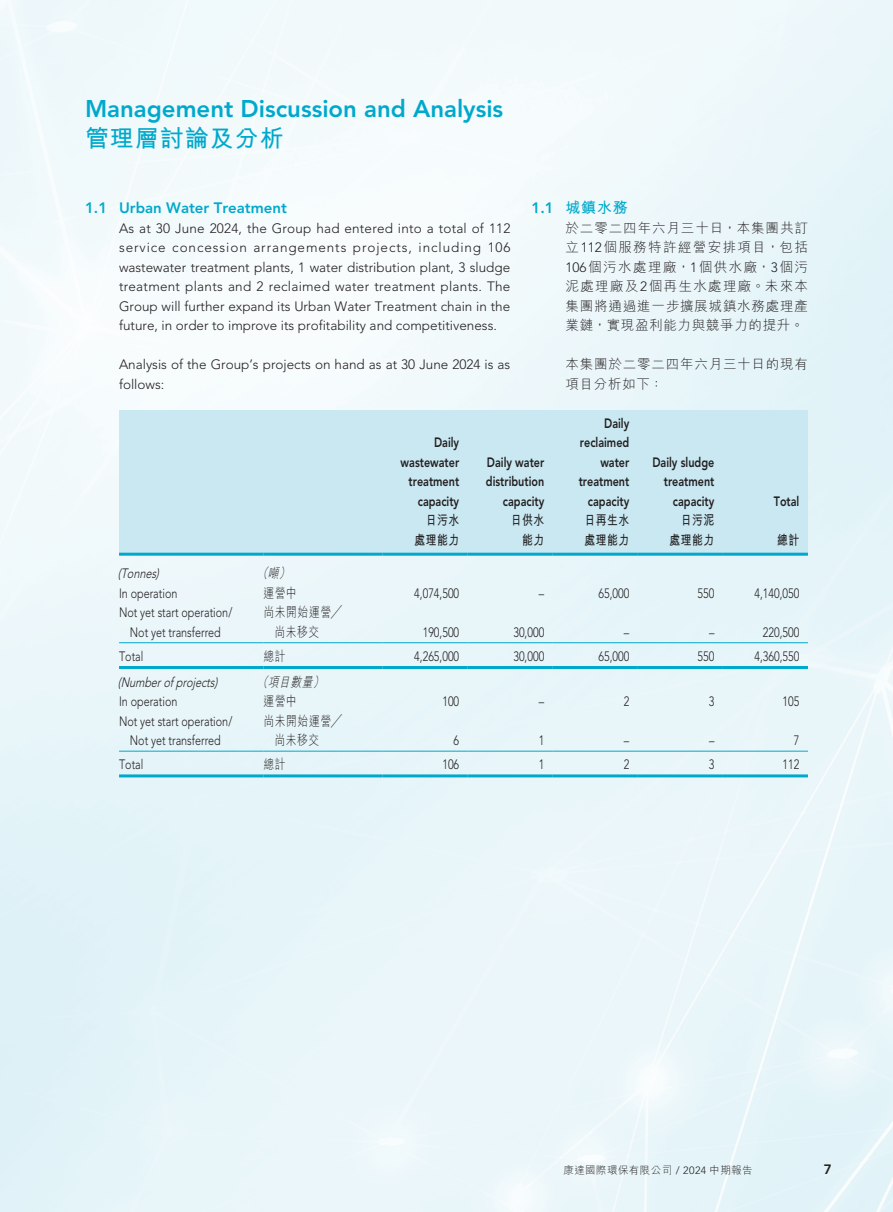
<style>
.page{position:relative;width:893px;height:1212px;background:#fff}
.page>*{position:absolute;margin:0;border:0;box-sizing:border-box;transform-origin:0 0}
.t1{font:800 24px "Avenir LT Std";color:#00a9cc}
.t2{font:700 24px "M Hei HK";letter-spacing:.04em;color:#00a9cc}
._02_H2{font:800 15px "Avenir LT Std";color:#00a9cc}
._02_H2-2{font:700 15px "M Hei HK";color:#00a9cc}
._00_txt{font:300 13.5px/19.5px "Avenir LT Std";color:#231f20;text-align:justify}
._50_Table_txt{font:300 13.5px/19.5px "Avenir LT Std";color:#231f20;text-align:center;scale:.8 1}
._50_Table_txt-2{font:800 13.5px "Avenir LT Std";color:#231f20;scale:.8 1}
._00_txt-2{font:300 13.5px/19.5px "M Hei HK";letter-spacing:.06em;color:#231f20;text-align:justify}
._50_Table_txt-3{font:300 13.5px/19.5px "M Hei HK";letter-spacing:.05em;color:#231f20;scale:.8 1}
._50_Table_txt-4{font:700 13.5px "M Hei HK";letter-spacing:.05em;color:#231f20;scale:.8 1}
._50_Table_txt-5{font:italic 300 13.5px "Avenir LT Std";color:#231f20;scale:.8 1}
._50_Table_txt-6{font:italic 300 13.5px "M Hei HK";color:#231f20;scale:.8 1}
._50_Table_txt-7{font:800 13.5px "Avenir LT Std";color:#231f20}
.t3{font:300 10.5px "M Hei HK";letter-spacing:.04em;color:#231f20}
.s1{font-family:"Avenir LT Std";font-weight:800}
.s2{font-family:"Avenir LT Std"}
</style>
<div class="page">
<div style="left:119px;top:410px;width:689px;height:143px;background:#c9e8f2"></div>
<hr style="left:723px;top:553px;width:85px;height:3px;background:#00a9cc">
<hr style="left:638px;top:553px;width:85px;height:3px;background:#00a9cc">
<hr style="left:553px;top:553px;width:85px;height:3px;background:#00a9cc">
<hr style="left:468px;top:553px;width:85px;height:3px;background:#00a9cc">
<hr style="left:383px;top:553px;width:85px;height:3px;background:#00a9cc">
<hr style="left:264px;top:553px;width:119px;height:3px;background:#00a9cc">
<hr style="left:119px;top:553px;width:145px;height:3px;background:#00a9cc">
<hr style="left:119px;top:642px;width:145px;height:1px;background:#00a9cc">
<hr style="left:264px;top:642px;width:119px;height:1px;background:#00a9cc">
<hr style="left:383px;top:642px;width:85px;height:1px;background:#00a9cc">
<hr style="left:468px;top:642px;width:85px;height:1px;background:#00a9cc">
<hr style="left:553px;top:642px;width:85px;height:1px;background:#00a9cc">
<hr style="left:638px;top:642px;width:85px;height:1px;background:#00a9cc">
<hr style="left:723px;top:642px;width:85px;height:1px;background:#00a9cc">
<hr style="left:119px;top:666px;width:145px;height:3px;background:#00a9cc">
<hr style="left:264px;top:666px;width:119px;height:3px;background:#00a9cc">
<hr style="left:383px;top:666px;width:85px;height:3px;background:#00a9cc">
<hr style="left:468px;top:666px;width:85px;height:3px;background:#00a9cc">
<hr style="left:553px;top:666px;width:85px;height:3px;background:#00a9cc">
<hr style="left:638px;top:666px;width:85px;height:3px;background:#00a9cc">
<hr style="left:723px;top:666px;width:85px;height:3px;background:#00a9cc">
<hr style="left:119px;top:751px;width:145px;height:1px;background:#00a9cc">
<hr style="left:264px;top:751px;width:119px;height:1px;background:#00a9cc">
<hr style="left:383px;top:751px;width:85px;height:1px;background:#00a9cc">
<hr style="left:468px;top:751px;width:85px;height:1px;background:#00a9cc">
<hr style="left:553px;top:751px;width:85px;height:1px;background:#00a9cc">
<hr style="left:638px;top:751px;width:85px;height:1px;background:#00a9cc">
<hr style="left:723px;top:751px;width:85px;height:1px;background:#00a9cc">
<hr style="left:119px;top:774px;width:145px;height:3px;background:#00a9cc">
<hr style="left:264px;top:774px;width:119px;height:3px;background:#00a9cc">
<hr style="left:383px;top:774px;width:85px;height:3px;background:#00a9cc">
<hr style="left:468px;top:774px;width:85px;height:3px;background:#00a9cc">
<hr style="left:553px;top:774px;width:85px;height:3px;background:#00a9cc">
<hr style="left:638px;top:774px;width:85px;height:3px;background:#00a9cc">
<hr style="left:723px;top:774px;width:85px;height:3px;background:#00a9cc">
<h1 class="t1" style="left:85px;top:94px;width:420px">Management Discussion and Analysis</h1>
<h1 class="t2" style="left:85px;top:120px;width:200px">管理層討論及分析</h1>
<p class="_02_H2" style="left:85px;top:199px;width:203px">1.1 Urban Water Treatment</p>
<p class="_00_txt" style="left:119px;top:218px;width:393px">As at 30 June 2024, the Group had entered into a total of 112 service concession arrangements projects, including 106 wastewater treatment plants, 1 water distribution plant, 3 sludge treatment plants and 2 reclaimed water treatment plants. The Group will further expand its Urban Water Treatment chain in the future, in order to improve its profitability and competitiveness.</p>
<p class="_00_txt" style="left:119px;top:355px;width:393px">Analysis of the Group’s projects on hand as at 30 June 2024 is as follows:</p>
<p class="_02_H2-2" style="left:531px;top:197px;width:98px"><span class="s1">1.1</span> 城鎮水務</p>
<p class="_00_txt-2" style="left:565px;top:218px;width:244px">於二零二四年六月三十日，本集團共訂立<span class="s2">112</span>個服務特許經營安排項目，包括<span class="s2">106</span>個污水處理廠，<span class="s2">1</span>個供水廠，<span class="s2">3</span>個污泥處理廠及<span class="s2">2</span>個再生水處理廠。未來本集團將通過進一步擴展城鎮水務處理產業鏈，實現盈利能力與競爭力的提升。</p>
<p class="_00_txt-2" style="left:565px;top:354px;width:244px">本集團於二零二四年六月三十日的現有項目分析如下：</p>
<p class="_50_Table_txt-2" style="left:434px;top:435px;width:33px">Daily</p>
<p class="_50_Table_txt-2" style="left:401px;top:454px;width:75px">wastewater</p>
<p class="_50_Table_txt-2" style="left:409px;top:474px;width:65px">treatment</p>
<p class="_50_Table_txt-2" style="left:418px;top:493px;width:53px">capacity</p>
<p class="_50_Table_txt-4" style="left:426px;top:510px;width:43px">日污水</p>
<p class="_50_Table_txt-4" style="left:414px;top:530px;width:58px">處理能力</p>
<p class="_50_Table_txt-2" style="left:487px;top:454px;width:73px">Daily water</p>
<p class="_50_Table_txt-2" style="left:486px;top:474px;width:75px">distribution</p>
<p class="_50_Table_txt-2" style="left:503px;top:493px;width:53px">capacity</p>
<p class="_50_Table_txt-4" style="left:511px;top:510px;width:43px">日供水</p>
<p class="_50_Table_txt-4" style="left:522px;top:530px;width:29px">能力</p>
<p class="_50_Table_txt-2" style="left:604px;top:415px;width:33px">Daily</p>
<p class="_50_Table_txt-2" style="left:580px;top:435px;width:63px">reclaimed</p>
<p class="_50_Table_txt-2" style="left:600px;top:454px;width:38px">water</p>
<p class="_50_Table_txt-2" style="left:579px;top:474px;width:65px">treatment</p>
<p class="_50_Table_txt-2" style="left:588px;top:493px;width:53px">capacity</p>
<p class="_50_Table_txt-4" style="left:584px;top:510px;width:58px">日再生水</p>
<p class="_50_Table_txt-4" style="left:584px;top:530px;width:58px">處理能力</p>
<p class="_50_Table_txt-2" style="left:652px;top:454px;width:79px">Daily sludge</p>
<p class="_50_Table_txt-2" style="left:664px;top:474px;width:65px">treatment</p>
<p class="_50_Table_txt-2" style="left:673px;top:493px;width:53px">capacity</p>
<p class="_50_Table_txt-2" style="left:774px;top:493px;width:33px">Total</p>
<p class="_50_Table_txt-4" style="left:681px;top:510px;width:43px">日污泥</p>
<p class="_50_Table_txt-4" style="left:669px;top:530px;width:58px">處理能力</p>
<p class="_50_Table_txt-4" style="left:777px;top:530px;width:29px">總計</p>
<p class="_50_Table_txt-5" style="left:118px;top:566px;width:57px">(Tonnes)</p>
<p class="_50_Table_txt-6" style="left:257px;top:566px;width:46px">（噸）</p>
<p class="_50_Table_txt" style="left:119px;top:583px;width:75px">In operation</p>
<p class="_50_Table_txt-3" style="left:264px;top:583px;width:43px">運營中</p>
<p class="_50_Table_txt" style="left:414px;top:583px;width:58px">4,074,500</p>
<p class="_50_Table_txt" style="left:539px;top:583px;width:8px">–</p>
<p class="_50_Table_txt" style="left:598px;top:583px;width:40px">65,000</p>
<p class="_50_Table_txt" style="left:697px;top:583px;width:23px">550</p>
<p class="_50_Table_txt" style="left:754px;top:583px;width:58px">4,140,050</p>
<p class="_50_Table_txt" style="left:119px;top:603px;width:143px">Not yet start operation/<br>Not yet transferred</p>
<p class="_50_Table_txt-3" style="left:274px;top:602px;width:86px;text-indent:-11px">尚未開始運營╱尚未移交</p>
<p class="_50_Table_txt" style="left:423px;top:622px;width:47px">190,500</p>
<p class="_50_Table_txt" style="left:513px;top:622px;width:40px">30,000</p>
<p class="_50_Table_txt" style="left:624px;top:622px;width:8px">–</p>
<p class="_50_Table_txt" style="left:709px;top:622px;width:8px">–</p>
<p class="_50_Table_txt" style="left:763px;top:622px;width:47px">220,500</p>
<p class="_50_Table_txt" style="left:119px;top:646px;width:32px">Total</p>
<p class="_50_Table_txt-3" style="left:264px;top:646px;width:29px">總計</p>
<p class="_50_Table_txt" style="left:414px;top:646px;width:58px">4,265,000</p>
<p class="_50_Table_txt" style="left:513px;top:646px;width:40px">30,000</p>
<p class="_50_Table_txt" style="left:598px;top:646px;width:40px">65,000</p>
<p class="_50_Table_txt" style="left:697px;top:646px;width:23px">550</p>
<p class="_50_Table_txt" style="left:754px;top:646px;width:58px">4,360,550</p>
<p class="_50_Table_txt-5" style="left:118px;top:674px;width:130px">(Number of projects)</p>
<p class="_50_Table_txt-6" style="left:257px;top:675px;width:88px">（項目數量）</p>
<p class="_50_Table_txt" style="left:119px;top:692px;width:75px">In operation</p>
<p class="_50_Table_txt-3" style="left:264px;top:691px;width:43px">運營中</p>
<p class="_50_Table_txt" style="left:442px;top:692px;width:23px">100</p>
<p class="_50_Table_txt" style="left:539px;top:692px;width:8px">–</p>
<p class="_50_Table_txt" style="left:624px;top:692px;width:9px">2</p>
<p class="_50_Table_txt" style="left:709px;top:692px;width:9px">3</p>
<p class="_50_Table_txt" style="left:783px;top:692px;width:23px">105</p>
<p class="_50_Table_txt" style="left:119px;top:711px;width:143px">Not yet start operation/<br>Not yet transferred</p>
<p class="_50_Table_txt-3" style="left:274px;top:711px;width:86px;text-indent:-11px">尚未開始運營╱尚未移交</p>
<p class="_50_Table_txt" style="left:454px;top:731px;width:9px">6</p>
<p class="_50_Table_txt" style="left:539px;top:731px;width:9px">1</p>
<p class="_50_Table_txt" style="left:624px;top:731px;width:8px">–</p>
<p class="_50_Table_txt" style="left:709px;top:731px;width:8px">–</p>
<p class="_50_Table_txt" style="left:794px;top:731px;width:9px">7</p>
<p class="_50_Table_txt" style="left:119px;top:755px;width:32px">Total</p>
<p class="_50_Table_txt-3" style="left:264px;top:754px;width:29px">總計</p>
<p class="_50_Table_txt" style="left:442px;top:755px;width:23px">106</p>
<p class="_50_Table_txt" style="left:539px;top:755px;width:9px">1</p>
<p class="_50_Table_txt" style="left:624px;top:755px;width:9px">2</p>
<p class="_50_Table_txt" style="left:709px;top:755px;width:9px">3</p>
<p class="_50_Table_txt" style="left:783px;top:755px;width:23px">112</p>
<p class="t3" style="left:563px;top:1164px;width:191px">康達國際環保有限公司 <span class="s2">/ 2024</span> 中期報告</p>
<p class="_50_Table_txt-7" style="left:824px;top:1161px;width:9px">7</p>
</div>
